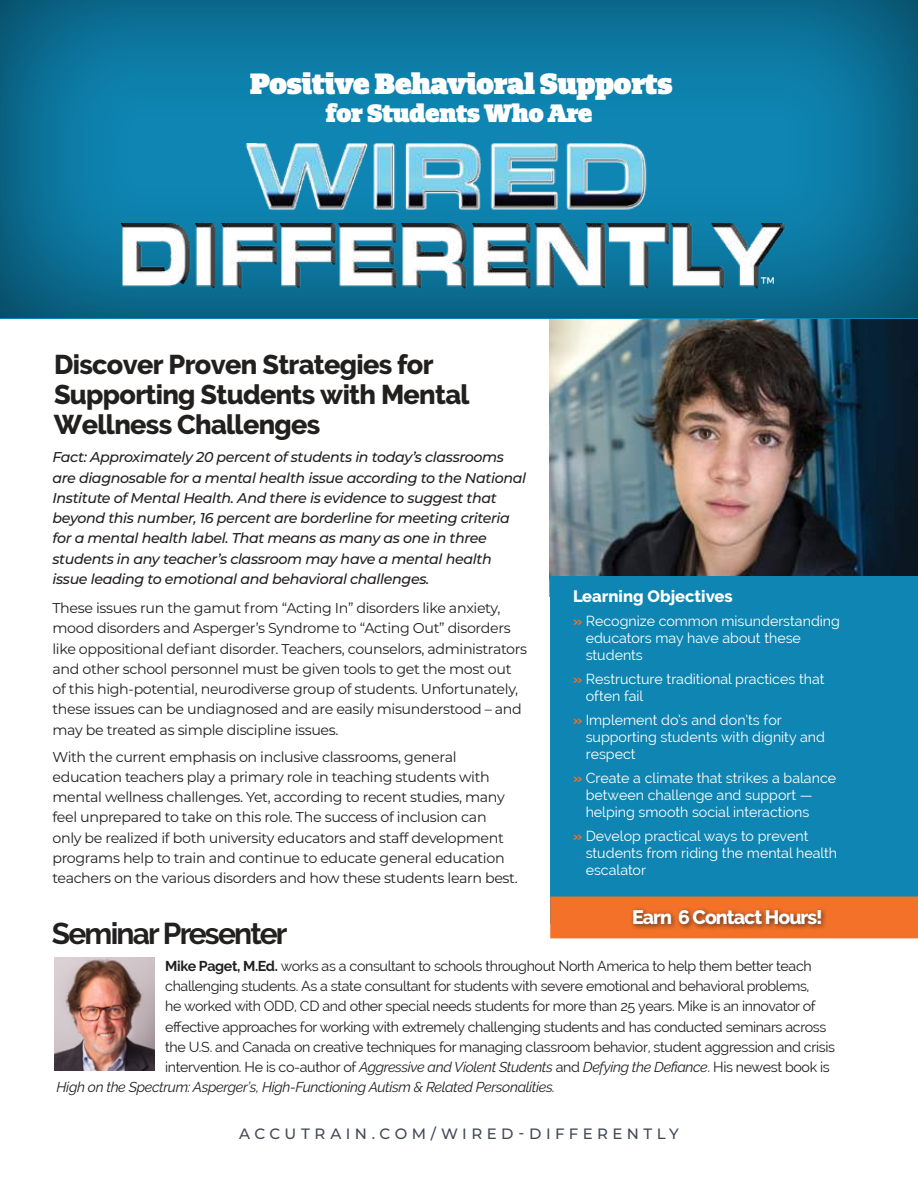
<style>
.page{position:relative;width:918px;height:1188px;background:#fff}
.page>*{position:absolute;margin:0;border:0;box-sizing:border-box;transform-origin:0 0}
.t1{font:700 30px "Raleway";letter-spacing:-.06em;color:#221f1f}
.t2{font:900 28.5px "Quatro Slab";letter-spacing:-.025em;color:#fff}
.t3{font:800 27px/30px "Raleway";letter-spacing:-.025em;color:#221f1f}
.t4{font:900 24.3px "Quatro Slab";letter-spacing:-.025em;color:#fff}
.t5{font:22.05px "Raleway";color:#fff}
.t6{font:800 19.5px "Raleway";letter-spacing:-.05em;color:#fff}
.t7{font:800 16.5px "Raleway";color:#fff}
.t8{font:500 15px "Montserrat";letter-spacing:.295em;color:#424956}
.t9{font:14.25px/20.2px "Montserrat";letter-spacing:-.025em;color:#221f1f}
.t10{font:14.25px "Raleway";letter-spacing:-.025em;color:#221f1f}
.t11{font:italic 500 14.25px/20.2px "Montserrat";letter-spacing:-.025em;color:#221f1f}
.t12{font:14.25px/17.1px "Raleway";color:#fff}
.t13{font:italic 14.25px "Raleway";letter-spacing:-.025em;color:#221f1f}
.s1{font-weight:700;color:#f37128}
.s2{font-weight:700}
.s3{font-style:italic}
</style>
<div class="page">
<img style="left:550px;top:319px;width:368px;height:257px">
<div style="left:550px;top:576px;width:368px;height:348px;background:#0e85b2"></div>
<img style="left:55px;top:958px;width:99px;height:112px">
<svg style="left:0;top:0;width:918px;height:319px;background:#0b759d"></svg>
<img style="left:237px;top:143px;width:417px;height:71px">
<img style="left:111px;top:223px;width:681px;height:71px">
<div style="left:550px;top:897px;width:368px;height:41px;background:#f37128"></div>
<div style="left:630px;top:906px;width:198px;height:24px;background:#221f1f;opacity:.75"></div>
<h2 class="t2" style="left:249px;top:72px;width:425px">Positive Behavioral Supports</h2>
<h3 class="t4" style="left:325px;top:104px;width:269px">for Students Who Are</h3>
<h3 class="t5" style="left:760px;top:277px;width:17px">™</h3>
<h3 class="t3" style="left:54px;top:352px;width:417px">Discover Proven Strategies for<br>Supporting Students with Mental<br>Wellness Challenges</h3>
<p class="t11" style="left:52px;top:448px;width:475px">Fact: Approximately 20 percent of students in today’s classrooms are diagnosable for a mental health issue according to the National Institute of Mental Health. And there is evidence to suggest that beyond this number, 16 percent are borderline for meeting criteria for a mental health label. That means as many as one in three students in any teacher’s classroom may have a mental health issue leading to emotional and behavioral challenges.</p>
<p class="t9" style="left:52px;top:598px;width:476px">These issues run the gamut from “Acting In” disorders like anxiety, mood disorders and Asperger’s Syndrome to “Acting Out” disorders like oppositional defiant disorder. Teachers, counselors, administrators and other school personnel must be given tools to get the most out of this high-potential, neurodiverse group of students. Unfortunately, these issues can be undiagnosed and are easily misunderstood – and may be treated as simple discipline issues.</p>
<p class="t9" style="left:52px;top:747px;width:467px">With the current emphasis on inclusive classrooms, general education teachers play a primary role in teaching students with mental wellness challenges. Yet, according to recent studies, many feel unprepared to take on this role. The success of inclusion can only be realized if both university educators and staff development programs help to train and continue to educate general education teachers on the various disorders and how these students learn best.</p>
<p class="t7" style="left:573px;top:590px;width:161px">Learning Objectives</p>
<p class="t12" style="left:586px;top:614px;width:256px;text-indent:-13px"><span class="s1">»</span> Recognize common misunderstanding educators may have about these students</p>
<p class="t12" style="left:586px;top:672px;width:240px;text-indent:-13px"><span class="s1">»</span> Restructure traditional practices that often fail</p>
<p class="t12" style="left:586px;top:713px;width:241px;text-indent:-13px"><span class="s1">»</span> Implement do’s and don’ts for supporting students with dignity and respect</p>
<p class="t12" style="left:586px;top:771px;width:252px;text-indent:-13px"><span class="s1">»</span> Create a climate that strikes a balance between challenge and support — helping smooth social interactions</p>
<p class="t12" style="left:586px;top:829px;width:253px;text-indent:-13px"><span class="s1">»</span> Develop practical ways to prevent students from riding the mental health escalator</p>
<h3 class="t6" style="left:632px;top:910px;width:192px">Earn 6 Contact Hours!</h3>
<h1 class="t1" style="left:52px;top:922px;width:237px">Seminar Presenter</h1>
<p class="t10" style="left:165px;top:960px;width:648px"><span class="s2">Mike Paget, M.Ed.</span> works as a consultant to schools throughout North America to help them better teach</p>
<p class="t10" style="left:165px;top:980px;width:646px">challenging students. As a state consultant for students with severe emotional and behavioral problems,</p>
<p class="t10" style="left:165px;top:1001px;width:652px">he worked with ODD, CD and other special needs students for more than 25 years. Mike is an innovator of</p>
<p class="t10" style="left:165px;top:1018px;width:663px">effective approaches for working with extremely challenging students and has conducted seminars across</p>
<p class="t10" style="left:165px;top:1041px;width:671px">the U.S. and Canada on creative techniques for managing classroom behavior, student aggression and crisis</p>
<p class="t10" style="left:165px;top:1061px;width:666px">intervention. He is co-author of <span class="s3">Aggressive and Violent Students</span> and <span class="s3">Defying the Defiance</span>. His newest book is</p>
<p class="t13" style="left:57px;top:1079px;width:500px">High on the Spectrum: Asperger’s, High-Functioning Autism &amp; Related Personalities.</p>
<p class="t8" style="left:239px;top:1126px;width:441px">ACCUTRAIN.COM/WIRED-DIFFERENTLY</p>
</div>
